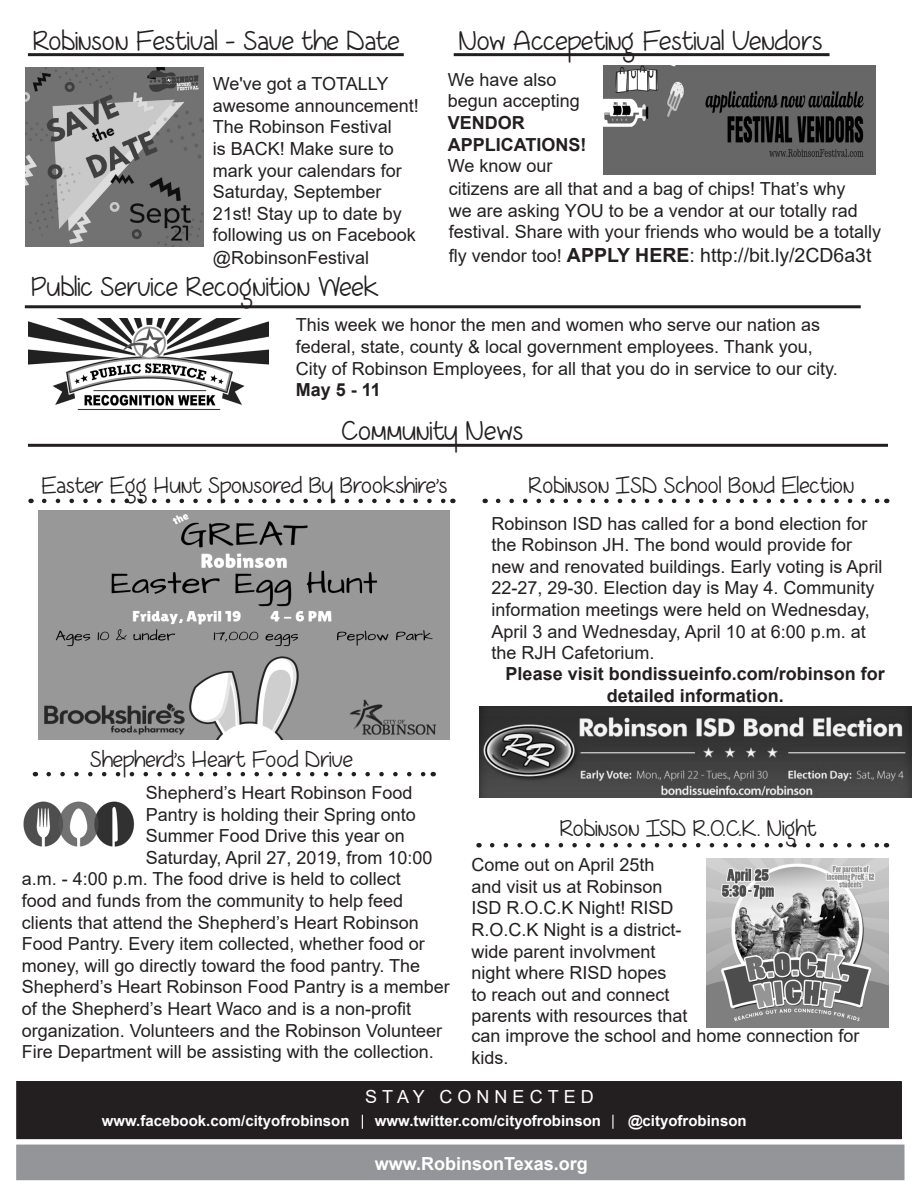
<style>
.page{position:relative;width:918px;height:1188px;background:#fff}
.page>*{position:absolute;margin:0;border:0;box-sizing:border-box;transform-origin:0 0}
.t1{font:27px "Coffee At Midnight Demo";color:#231f20}
.t2{font:22.5px "Coffee At Midnight Demo";color:#231f20}
.t3{font:19.5px "Arial";color:#231f20}
.t4{font:18px/21.6px "Arial";color:#231f20}
.t5{font:700 18px/21.6px "Arial";color:#231f20;text-align:center}
.t6{font:700 18px "Arial";color:#fff}
.t7{font:18px "Arial";letter-spacing:.28em;color:#fff}
.t8{font:700 15px "Arial";color:#fff}
.s1{font-weight:700}
.s2{font-size:18px}
</style>
<div class="page">
<div style="left:16px;top:1145px;width:888px;height:35px;background:#939598"></div>
<div style="left:17px;top:1082px;width:884px;height:56px;background:#231f20"></div>
<div style="left:16px;top:1081px;width:886px;height:58px;border:2px solid #231f20"></div>
<svg style="left:362px;top:1115px;width:1px;height:14px"></svg>
<svg style="left:612px;top:1115px;width:2px;height:14px"></svg>
<hr style="left:28px;top:444px;width:860px;height:3px;background:#231f20">
<img style="left:38px;top:510px;width:411px;height:230px">
<svg style="left:44px;top:499px;width:402px;height:4px"></svg>
<img style="left:479px;top:706px;width:433px;height:92px">
<svg style="left:498px;top:499px;width:382px;height:4px"></svg>
<hr style="left:28px;top:53px;width:376px;height:3px;background:#231f20">
<img style="left:25px;top:68px;width:178px;height:178px">
<svg style="left:49px;top:772px;width:377px;height:4px"></svg>
<img style="left:23px;top:801px;width:112px;height:46px">
<img style="left:603px;top:65px;width:273px;height:109px">
<hr style="left:454px;top:53px;width:376px;height:3px;background:#231f20">
<img style="left:706px;top:859px;width:182px;height:169px">
<svg style="left:492px;top:843px;width:387px;height:4px"></svg>
<img style="left:28px;top:318px;width:240px;height:92px">
<hr style="left:25px;top:305px;width:836px;height:3px;background:#231f20">
<p class="t1" style="left:32px;top:23px;width:369px">Robinson Festival - Save the Date</p>
<p class="t4" style="left:213px;top:73px;width:208px">We've got a TOTALLY awesome announcement!<br>The Robinson Festival<br>is BACK! Make sure to mark your calendars for<br>Saturday, September<br>21st! Stay up to date by following us on Facebook @RobinsonFestival</p>
<p class="t1" style="left:458px;top:23px;width:366px">Now Accepeting Festival Vendors</p>
<p class="t4" style="left:448px;top:68px;width:140px">We have also begun accepting<br><span class="s1">VENDOR<br>APPLICATIONS!<br></span>We know our</p>
<p class="t4" style="left:449px;top:178px;width:434px">citizens are all that and a bag of chips! That’s why<br>we are asking YOU to be a vendor at our totally rad festival. Share with your friends who would be a totally</p>
<p class="t3" style="left:449px;top:242px;width:424px"><span class="s2">fly vendor too!</span> <span class="s1">APPLY HERE</span>: http://bit.ly/2CD6a3t</p>
<p class="t1" style="left:31px;top:270px;width:349px">Public Service Recognition Week</p>
<p class="t4" style="left:296px;top:314px;width:543px">This week we honor the men and women who serve our nation as federal, state, county &amp; local government employees. Thank you, City of Robinson Employees, for all that you do in service to our city.<br><span class="s1">May 5 - 11</span></p>
<p class="t1" style="left:341px;top:413px;width:183px">Community News</p>
<p class="t2" style="left:41px;top:471px;width:408px">Easter Egg Hunt Sponsored By Brookshire’s</p>
<p class="t4" style="left:491px;top:512px;width:393px">Robinson ISD has called for a bond election for the Robinson JH. The bond would provide for new and renovated buildings. Early voting is April 22-27, 29-30. Election day is May 4. Community information meetings were held on Wednesday, April 3 and Wednesday, April 10 at 6:00 p.m. at the RJH Cafetorium.</p>
<p class="t2" style="left:528px;top:471px;width:328px">Robinson ISD School Bond Election</p>
<p class="t2" style="left:90px;top:745px;width:265px">Shepherd’s Heart Food Drive</p>
<p class="t4" style="left:146px;top:782px;width:268px">Shepherd’s Heart Robinson Food</p>
<p class="t4" style="left:146px;top:803px;width:272px">Pantry is holding their Spring onto</p>
<p class="t4" style="left:146px;top:825px;width:261px">Summer Food Drive this year on</p>
<p class="t4" style="left:146px;top:847px;width:288px">Saturday, April 27, 2019, from 10:00</p>
<p class="t4" style="left:22px;top:868px;width:380px">a.m. - 4:00 p.m. The food drive is held to collect</p>
<p class="t4" style="left:22px;top:890px;width:383px">food and funds from the community to help feed</p>
<p class="t4" style="left:22px;top:911px;width:398px">clients that attend the Shepherd’s Heart Robinson</p>
<p class="t4" style="left:22px;top:933px;width:404px">Food Pantry. Every item collected, whether food or</p>
<p class="t4" style="left:22px;top:955px;width:400px">money, will go directly toward the food pantry. The</p>
<p class="t4" style="left:22px;top:976px;width:429px">Shepherd’s Heart Robinson Food Pantry is a member</p>
<p class="t4" style="left:22px;top:998px;width:391px">of the Shepherd’s Heart Waco and is a non-profit</p>
<p class="t4" style="left:22px;top:1019px;width:422px">organization. Volunteers and the Robinson Volunteer</p>
<p class="t4" style="left:22px;top:1041px;width:414px">Fire Department will be assisting with the collection.</p>
<p class="t5" style="left:506px;top:663px;width:381px">Please visit bondissueinfo.com/robinson for detailed information.</p>
<p class="t2" style="left:560px;top:814px;width:258px">Robinson ISD R.O.C.K. Night</p>
<p class="t4" style="left:471px;top:854px;width:218px">Come out on April 25th and visit us at Robinson<br>ISD R.O.C.K Night! RISD<br>R.O.C.K Night is a district&shy;wide parent involvment night where RISD hopes<br>to reach out and connect parents with resources that</p>
<p class="t4" style="left:471px;top:1025px;width:390px">can improve the school and home connection for kids.</p>
<p class="t7" style="left:365px;top:1085px;width:230px">STAY CONNECTED</p>
<p class="t8" style="left:102px;top:1110px;width:249px">www.facebook.com/cityofrobinson</p>
<p class="t8" style="left:375px;top:1110px;width:228px">www.twitter.com/cityofrobinson</p>
<p class="t8" style="left:628px;top:1110px;width:120px">@cityofrobinson</p>
<p class="t6" style="left:375px;top:1151px;width:215px">www.RobinsonTexas.org</p>
</div>
